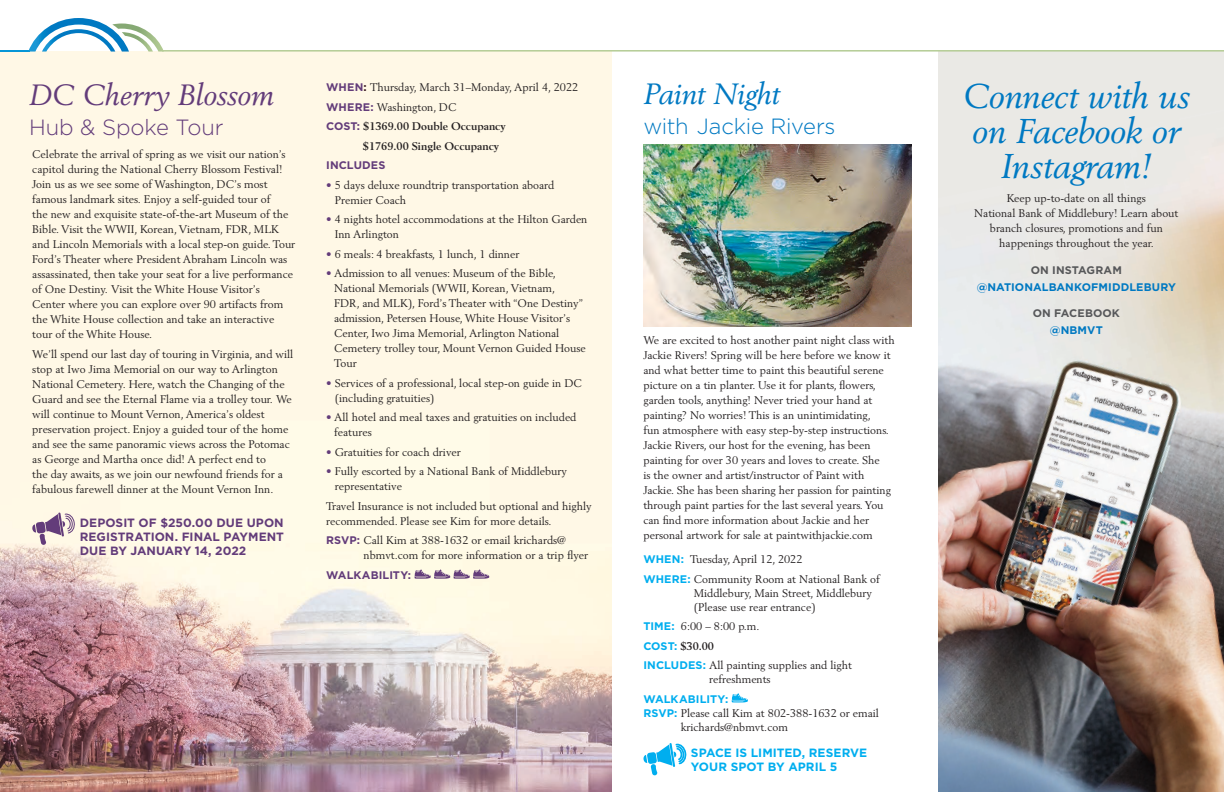
<style>
.page{position:relative;width:1224px;height:792px;background:#fff}
.page>*{position:absolute;margin:0;border:0;box-sizing:border-box;transform-origin:0 0}
.t1{font:italic 34px/35px "Berling LT Std";letter-spacing:-.005em;color:#0079c2;text-align:center}
.t2{font:italic 29px "Berling LT Std";letter-spacing:-.005em;color:#633c7a}
.t3{font:italic 29px "Berling LT Std";letter-spacing:-.015em;color:#0079c2}
.t4{font:300 22px "Gotham";letter-spacing:-.015em;color:#0079c2}
.t5{font:300 22px "Gotham";letter-spacing:-.005em;color:#633c7a}
.t6{font:700 12px/14px "Gotham";color:#633c7a;text-align:justify}
.t7{font:700 12px/14px "Gotham";letter-spacing:.005em;color:#00aeef}
.t8{font:11px/15px "Berling LT Std";color:#231f20}
.t9{font:700 11px "Berling LT Std";color:#231f20}
.t10{font:700 11px "Gotham";letter-spacing:.005em;color:#0079c2}
.t11{font:700 11px "Gotham";letter-spacing:.005em;color:#57585a}
.t12{font:700 11px "Gotham";letter-spacing:.01em;color:#633c7a}
.t13{font:700 11px "Gotham";letter-spacing:.005em;color:#00aeef}
.s1{font-family:"Gotham";font-weight:700;color:#633c7a}
.s2{font-family:"Gotham";font-weight:700;color:#37171f}
.s3{font-family:"Gotham";color:#633c7a}
.s4{color:#633c7a}
.s5{font-family:"Gotham";font-weight:700;color:#00aeef}
.s6{font-weight:700}
</style>
<div class="page">
<img style="left:0;top:52px;width:612px;height:740px">
<img style="left:938px;top:52px;width:286px;height:740px">
<hr style="left:0;top:50px;width:29px;height:2px;background:#0696d7">
<svg style="left:29px;top:18px;width:134px;height:34px"></svg>
<hr style="left:162px;top:50px;width:1062px;height:2px;background:#b4cc95">
<svg style="left:32px;top:512px;width:44px;height:33px"></svg>
<svg style="left:732px;top:693px;width:16px;height:10px"></svg>
<svg style="left:643px;top:743px;width:44px;height:33px"></svg>
<img style="left:644px;top:144px;width:267px;height:182px">
<svg style="left:414px;top:570px;width:75px;height:9px"></svg>
<h2 class="t2" style="left:29px;top:77px;width:247px">DC Cherry Blossom</h2>
<h3 class="t5" style="left:29px;top:115px;width:196px">Hub &amp; Spoke Tour</h3>
<p class="t8" style="left:32px;top:147px;width:265px">Celebrate the arrival of spring as we visit our nation’s capitol during the National Cherry Blossom Festival!<br>Join us as we see some of Washington, DC’s most famous landmark sites. Enjoy a self-guided tour of<br>the new and exquisite state-of-the-art Museum of the Bible. Visit the WWII, Korean, Vietnam, FDR, MLK and Lincoln Memorials with a local step-on guide. Tour Ford’s Theater where President Abraham Lincoln was assassinated, then take your seat for a live performance of One Destiny. Visit the White House Visitor’s Center where you can explore over 90 artifacts from the White House collection and take an interactive tour of the White House.</p>
<p class="t8" style="left:32px;top:347px;width:262px">We’ll spend our last day of touring in Virginia, and will stop at Iwo Jima Memorial on our way to Arlington National Cemetery. Here, watch the Changing of the Guard and see the Eternal Flame via a trolley tour. We will continue to Mount Vernon, America’s oldest preservation project. Enjoy a guided tour of the home and see the same panoramic views across the Potomac as George and Martha once did! A perfect end to<br>the day awaits, as we join our newfound friends for a fabulous farewell dinner at the Mount Vernon Inn.</p>
<p class="t6" style="left:80px;top:515px;width:206px">DEPOSIT OF $250.00 DUE UPON REGISTRATION. FINAL PAYMENT DUE BY JANUARY 14, 2022</p>
<p class="t8" style="left:326px;top:80px;width:253px"><span class="s1">WHEN</span><span class="s2">:</span> Thursday, March 31–Monday, April 4, 2022</p>
<p class="t8" style="left:326px;top:99px;width:132px"><span class="s1">WHERE:</span> Washington, DC</p>
<p class="t9" style="left:326px;top:120px;width:181px"><span class="s3">COST:</span> $1369.00 Double Occupancy</p>
<p class="t9" style="left:363px;top:139px;width:138px">$1769.00 Single Occupancy</p>
<p class="t12" style="left:326px;top:159px;width:61px">INCLUDES</p>
<p class="t8" style="left:335px;top:177px;width:221px;text-indent:-9px"><span class="s4">•</span> 5 days deluxe roundtrip transportation aboard<br>Premier Coach</p>
<p class="t8" style="left:335px;top:212px;width:254px;text-indent:-9px"><span class="s4">•</span> 4 nights hotel accommodations at the Hilton Garden<br>Inn Arlington</p>
<p class="t8" style="left:326px;top:246px;width:195px"><span class="s4">•</span> 6 meals: 4 breakfasts, 1 lunch, 1 dinner</p>
<p class="t8" style="left:334px;top:266px;width:253px;text-indent:-8px"><span class="s4">•</span> Admission to all venues: Museum of the Bible, National Memorials (WWII, Korean, Vietnam,<br>FDR, and MLK), Ford’s Theater with “One Destiny” admission, Petersen House, White House Visitor’s Center, Iwo Jima Memorial, Arlington National Cemetery trolley tour, Mount Vernon Guided House Tour</p>
<p class="t8" style="left:335px;top:375px;width:249px;text-indent:-9px"><span class="s4">•</span> Services of a professional, local step-on guide in DC (including gratuities)</p>
<p class="t8" style="left:334px;top:410px;width:244px;text-indent:-8px"><span class="s4">•</span> All hotel and meal taxes and gratuities on included features</p>
<p class="t8" style="left:326px;top:444px;width:136px"><span class="s4">•</span> Gratuities for coach driver</p>
<p class="t8" style="left:335px;top:464px;width:234px;text-indent:-9px"><span class="s4">•</span> Fully escorted by a National Bank of Middlebury representative</p>
<p class="t8" style="left:326px;top:498px;width:267px">Travel Insurance is not included but optional and highly recommended. Please see Kim for more details.</p>
<p class="t8" style="left:364px;top:533px;width:226px;text-indent:-37px"><span class="s1">RSVP:</span> Call Kim at 388-1632 or email krichards@ nbmvt.com for more information or a trip flyer</p>
<p class="t12" style="left:326px;top:569px;width:86px">WALKABILITY:</p>
<h2 class="t3" style="left:643px;top:76px;width:138px">Paint Night</h2>
<h3 class="t4" style="left:643px;top:114px;width:194px">with Jackie Rivers</h3>
<p class="t8" style="left:643px;top:332px;width:253px">We are excited to host another paint night class with Jackie Rivers! Spring will be here before we know it and what better time to paint this beautiful serene picture on a tin planter. Use it for plants, flowers, garden tools, anything! Never tried your hand at painting? No worries! This is an unintimidating,<br>fun atmosphere with easy step-by-step instructions.<br>Jackie Rivers, our host for the evening, has been painting for over 30 years and loves to create. She<br>is the owner and artist/instructor of Paint with Jackie. She has been sharing her passion for painting through paint parties for the last several years. You can find more information about Jackie and her personal artwork for sale at paintwithjackie.com</p>
<p class="t8" style="left:643px;top:549px;width:238px;line-height:19.5px"><span class="s5">WHEN:</span> Tuesday, April 12, 2022<br><span class="s5">WHERE:</span> Community Room at National Bank of</p>
<p class="t8" style="left:694px;top:586px;width:180px;line-height:14px">Middlebury, Main Street, Middlebury (Please use rear entrance)</p>
<p class="t8" style="left:643px;top:616px;width:210px;line-height:19.5px"><span class="s5">TIME:</span> 6:00 – 8:00 p.m.<br><span class="s5">COST:</span> <span class="s6">$30.00<br></span><span class="s5">INCLUDES:</span> All painting supplies and light</p>
<p class="t8" style="left:709px;top:672px;width:63px">refreshments</p>
<p class="t13" style="left:643px;top:692px;width:86px">WALKABILITY:</p>
<p class="t8" style="left:681px;top:707px;width:200px;line-height:14px;text-indent:-37px"><span class="s5">RSVP:</span> Please call Kim at 802-388-1632 or email krichards@nbmvt.com</p>
<p class="t7" style="left:691px;top:746px;width:178px">SPACE IS LIMITED, RESERVE<br>YOUR SPOT BY APRIL 5</p>
<h1 class="t1" style="left:963px;top:79px;width:229px">Connect with us on Facebook or<br>Instagram!</h1>
<p class="t8" style="left:974px;top:190px;width:206px;text-align:center">Keep up-to-date on all things<br>National Bank of Middlebury! Learn about branch closures, promotions and fun happenings throughout the year.</p>
<p class="t11" style="left:1031px;top:264px;width:93px">ON INSTAGRAM</p>
<p class="t10" style="left:977px;top:281px;width:201px">@NATIONALBANKOFMIDDLEBURY</p>
<p class="t11" style="left:1033px;top:307px;width:89px">ON FACEBOOK</p>
<p class="t10" style="left:1050px;top:324px;width:55px">@NBMVT</p>
</div>
